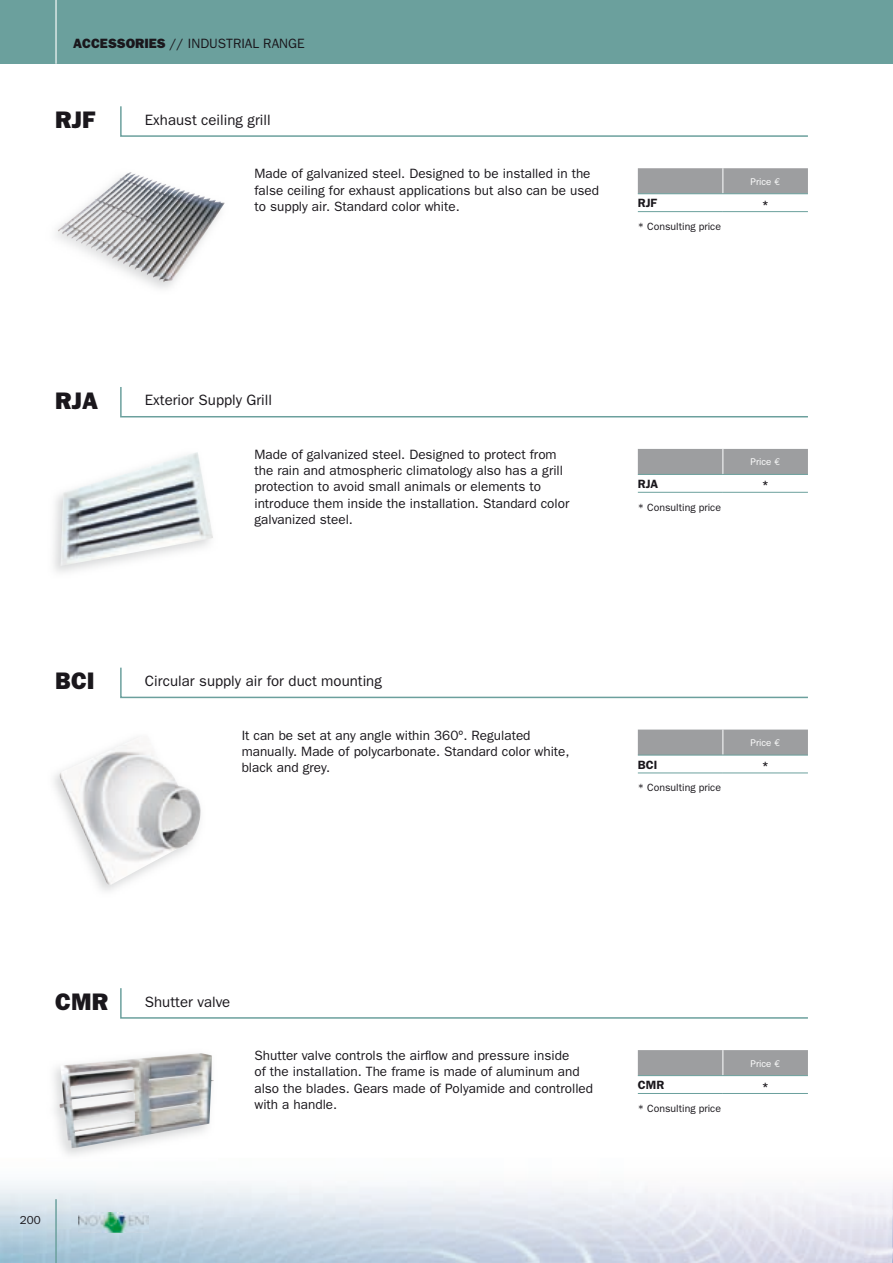
<style>
.page{position:relative;width:893px;height:1263px;background:#fff}
.page>*{position:absolute;margin:0;border:0;box-sizing:border-box;transform-origin:0 0}
.t1{font:800 24px "Franklin Gothic";color:#1a171c}
.t2{font:15px "Franklin Gothic";color:#1a171c}
.t3{font:13.5px/16.2px "Franklin Gothic";color:#1a171c}
.t4{font:600 12px "Franklin Gothic";color:#1a171c}
.t5{font:11.55px "Franklin Gothic";color:#1a171c}
.t6{font:10.5px "Franklin Gothic";color:#1a171c}
.t7{font:9.75px "Franklin Gothic";color:#fff}
.s1{font-weight:800}
.s2{font-family:"Euro Mono"}
</style>
<div class="page">
<img style="left:0;top:1181px;width:892px;height:82px">
<img style="left:892px;top:1158px;width:1px;height:105px">
<hr style="left:55px;top:1199px;width:2px;height:64px;background:#6ba09d">
<img style="left:79px;top:1213px;width:70px;height:20px">
<div style="left:0;top:0;width:893px;height:64px;background:#6ba09d"></div>
<hr style="left:55px;top:0;width:2px;height:64px;background:#dae7e5">
<svg style="left:120px;top:106px;width:688px;height:31px"></svg>
<div style="left:638px;top:168px;width:170px;height:25px;background:#9d9ea0"></div>
<hr style="left:638px;top:193px;width:85px;height:1px;background:#6ba09d">
<hr style="left:723px;top:193px;width:85px;height:1px;background:#6ba09d">
<hr style="left:638px;top:211px;width:85px;height:1px;background:#6ba09d">
<hr style="left:723px;top:211px;width:85px;height:1px;background:#6ba09d">
<img style="left:58px;top:172px;width:167px;height:110px">
<svg style="left:120px;top:387px;width:688px;height:31px"></svg>
<svg style="left:120px;top:667px;width:688px;height:32px"></svg>
<svg style="left:120px;top:988px;width:688px;height:31px"></svg>
<div style="left:638px;top:449px;width:170px;height:25px;background:#9d9ea0"></div>
<hr style="left:638px;top:474px;width:85px;height:1px;background:#6ba09d">
<hr style="left:723px;top:474px;width:85px;height:1px;background:#6ba09d">
<hr style="left:638px;top:492px;width:85px;height:1px;background:#6ba09d">
<hr style="left:723px;top:492px;width:85px;height:1px;background:#6ba09d">
<svg style="left:638px;top:729px;width:170px;height:26px;background:#9ea0a2"></svg>
<hr style="left:638px;top:755px;width:85px;height:1px;background:#6ba09d">
<hr style="left:723px;top:755px;width:85px;height:1px;background:#6ba09d">
<hr style="left:638px;top:772px;width:85px;height:1px;background:#6ba09d">
<hr style="left:723px;top:772px;width:85px;height:1px;background:#6ba09d">
<div style="left:638px;top:1050px;width:170px;height:25px;background:#9d9ea0"></div>
<hr style="left:638px;top:1075px;width:85px;height:1px;background:#6ba09d">
<hr style="left:723px;top:1075px;width:85px;height:1px;background:#6ba09d">
<hr style="left:638px;top:1093px;width:85px;height:1px;background:#6ba09d">
<hr style="left:723px;top:1093px;width:85px;height:1px;background:#6ba09d">
<img style="left:61px;top:452px;width:152px;height:114px">
<img style="left:58px;top:734px;width:145px;height:153px">
<img style="left:59px;top:1053px;width:155px;height:95px">
<p class="t3" style="left:73px;top:35px;width:233px"><span class="s1">ACCESSORIES</span> // INDUSTRIAL RANGE</p>
<h1 class="t1" style="left:55px;top:106px;width:41px">RJF</h1>
<p class="t2" style="left:145px;top:111px;width:127px">Exhaust ceiling grill</p>
<p class="t3" style="left:254px;top:166px;width:346px">Made of galvanized steel. Designed to be installed in the false ceiling for exhaust applications but also can be used to supply air. Standard color white.</p>
<p class="t7" style="left:751px;top:176px;width:31px">Price <span class="s2">€</span></p>
<p class="t4" style="left:638px;top:196px;width:21px">RJF</p>
<p class="t4" style="left:762px;top:197px;width:9px">*</p>
<p class="t6" style="left:638px;top:220px;width:85px">* Consulting price</p>
<h1 class="t1" style="left:55px;top:386px;width:44px">RJA</h1>
<p class="t2" style="left:145px;top:392px;width:129px">Exterior Supply Grill</p>
<p class="t3" style="left:254px;top:446px;width:316px">Made of galvanized steel. Designed to protect from the rain and atmospheric climatology also has a grill protection to avoid small animals or elements to introduce them inside the installation. Standard color galvanized steel.</p>
<h1 class="t1" style="left:55px;top:667px;width:41px">BCI</h1>
<p class="t2" style="left:145px;top:672px;width:238px">Circular supply air for duct mounting</p>
<p class="t3" style="left:242px;top:727px;width:329px">It can be set at any angle within 360º. Regulated manually. Made of polycarbonate. Standard color white, black and grey.</p>
<p class="t7" style="left:751px;top:456px;width:31px">Price <span class="s2">€</span></p>
<p class="t4" style="left:638px;top:477px;width:22px">RJA</p>
<p class="t4" style="left:762px;top:478px;width:9px">*</p>
<p class="t6" style="left:638px;top:501px;width:85px">* Consulting price</p>
<p class="t7" style="left:751px;top:737px;width:31px">Price <span class="s2">€</span></p>
<p class="t4" style="left:638px;top:757px;width:21px">BCI</p>
<p class="t4" style="left:762px;top:759px;width:9px">*</p>
<p class="t6" style="left:638px;top:782px;width:85px">* Consulting price</p>
<h1 class="t1" style="left:55px;top:987px;width:54px">CMR</h1>
<p class="t2" style="left:145px;top:993px;width:87px">Shutter valve</p>
<p class="t3" style="left:254px;top:1048px;width:340px">Shutter valve controls the airflow and pressure inside<br>of the installation. The frame is made of aluminum and also the blades. Gears made of Polyamide and controlled with a handle.</p>
<p class="t5" style="left:20px;top:1213px;width:22px">200</p>
<p class="t7" style="left:751px;top:1057px;width:31px">Price <span class="s2">€</span></p>
<p class="t4" style="left:638px;top:1078px;width:28px">CMR</p>
<p class="t4" style="left:762px;top:1079px;width:9px">*</p>
<p class="t6" style="left:638px;top:1102px;width:85px">* Consulting price</p>
</div>
